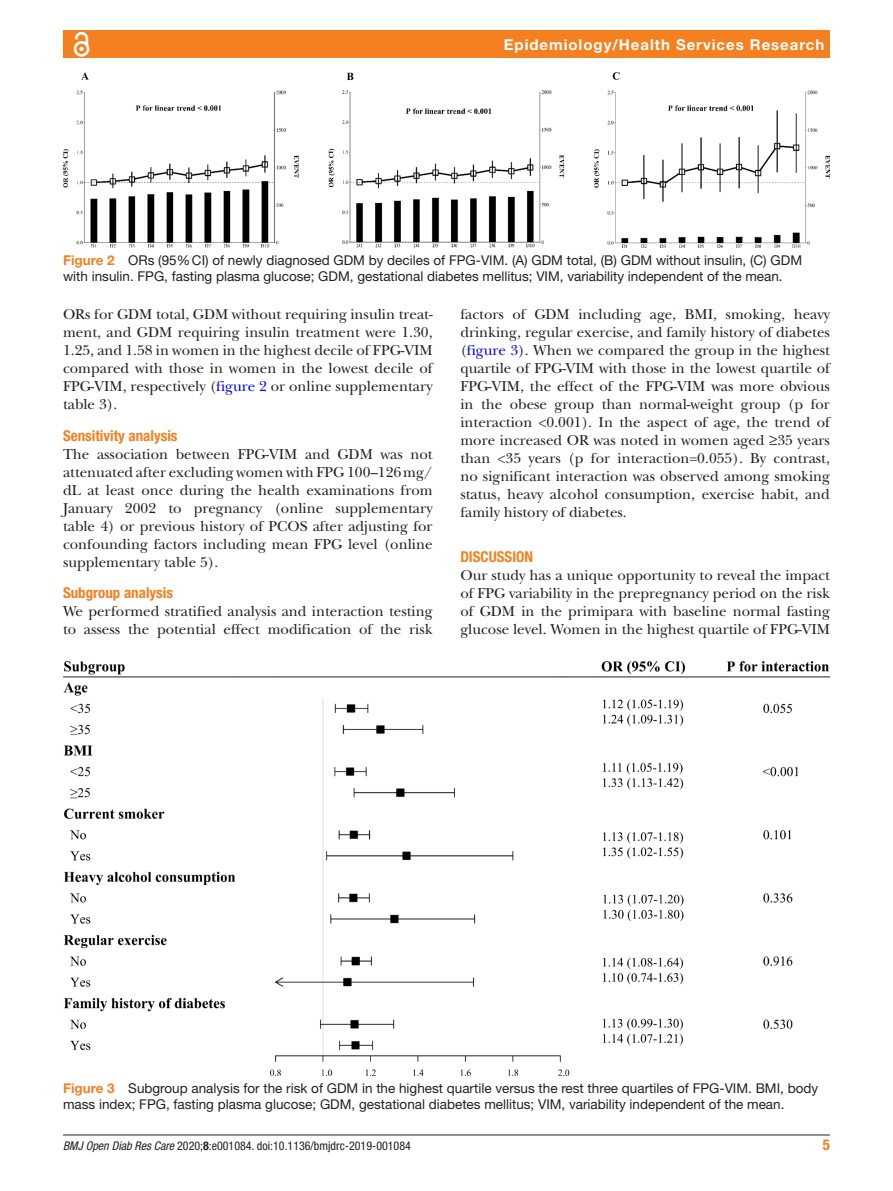
<style>
.page{position:relative;width:893px;height:1191px;background:#fff}
.page>*{position:absolute;margin:0;border:0;box-sizing:border-box;transform-origin:0 0}
.t1{font:15px/18px "New Baskerville";color:#231f20;text-align:justify}
.t2{font:700 condensed 15px "Helvetica Neue LT Std";color:#f58020}
.t3{font:700 15px "Helvetica Neue LT Std";letter-spacing:.065em;color:#fff}
.t4{font:13.5px/16.2px "Helvetica Neue LT Std";color:#231f20}
.t5{font:condensed 12px "Helvetica Neue LT Std";color:#231f20}
.s1{font-weight:700;color:#f58020}
.s2{color:#00f}
.s3{font-style:italic}
.s4{font-weight:700}
</style>
<div class="page">
<hr style="left:63px;top:1134px;width:767px;height:1px;background:#231f20">
<div style="left:63px;top:31px;width:767px;height:27px;background:#f58020"></div>
<svg style="left:73px;top:31px;width:17px;height:26px"></svg>
<img style="left:63px;top:73px;width:767px;height:174px">
<img style="left:63px;top:662px;width:767px;height:413px">
<p class="t3" style="left:504px;top:35px;width:322px">Epidemiology/Health Services Research</p>
<p class="t4" style="left:63px;top:252px;width:741px"><span class="s1">Figure 2</span> ORs (95%CI) of newly diagnosed GDM by deciles of FPG-VIM. (A) GDM total, (B) GDM without insulin, (C) GDM with insulin. FPG, fasting plasma glucose; GDM, gestational diabetes mellitus; VIM, variability independent of the mean.</p>
<p class="t1" style="left:63px;top:305px;width:371px">ORs for GDM total, GDM without requiring insulin treat&shy;ment, and GDM requiring insulin treatment were 1.30, 1.25, and 1.58 in women in the highest decile of FPG-VIM compared with those in women in the lowest decile of FPG-VIM, respectively (<span class="s2">figure 2</span> or online supplementary table 3).</p>
<p class="t2" style="left:63px;top:426px;width:116px">Sensitivity analysis</p>
<p class="t1" style="left:63px;top:445px;width:371px">The association between FPG-VIM and GDM was not attenuated after excluding women with FPG 100–126mg/ dL at least once during the health examinations from January 2002 to pregnancy (online supplementary table 4) or previous history of PCOS after adjusting for confounding factors including mean FPG level (online supplementary table 5).</p>
<p class="t2" style="left:63px;top:584px;width:112px">Subgroup analysis</p>
<p class="t1" style="left:63px;top:602px;width:371px">We performed stratified analysis and interaction testing to assess the potential effect modification of the risk</p>
<p class="t1" style="left:460px;top:305px;width:371px">factors of GDM including age, BMI, smoking, heavy drinking, regular exercise, and family history of diabetes (<span class="s2">figure 3</span>). When we compared the group in the highest quartile of FPG-VIM with those in the lowest quartile of FPG-VIM, the effect of the FPG-VIM was more obvious in the obese group than normal-weight group (p for interaction &lt;0.001). In the aspect of age, the trend of more increased OR was noted in women aged ≥35 years than &lt;35 years (p for interaction=0.055). By contrast, no significant interaction was observed among smoking status, heavy alcohol consumption, exercise habit, and family history of diabetes.</p>
<p class="t2" style="left:460px;top:548px;width:74px">Discussion</p>
<p class="t1" style="left:460px;top:566px;width:371px">Our study has a unique opportunity to reveal the impact of FPG variability in the prepregnancy period on the risk of GDM in the primipara with baseline normal fasting glucose level. Women in the highest quartile of FPG-VIM</p>
<p class="t4" style="left:63px;top:1080px;width:757px"><span class="s1">Figure 3</span> Subgroup analysis for the risk of GDM in the highest quartile versus the rest three quartiles of FPG-VIM. BMI, body mass index; FPG, fasting plasma glucose; GDM, gestational diabetes mellitus; VIM, variability independent of the mean.</p>
<p class="t5" style="left:63px;top:1138px;width:349px"><span class="s3">BMJ Open Diab Res Care</span> 2020;<span class="s4">8</span>:e001084. doi:10.1136/bmjdrc-2019-001084</p>
<p class="t2" style="left:823px;top:1135px;width:9px">5</p>
</div>
